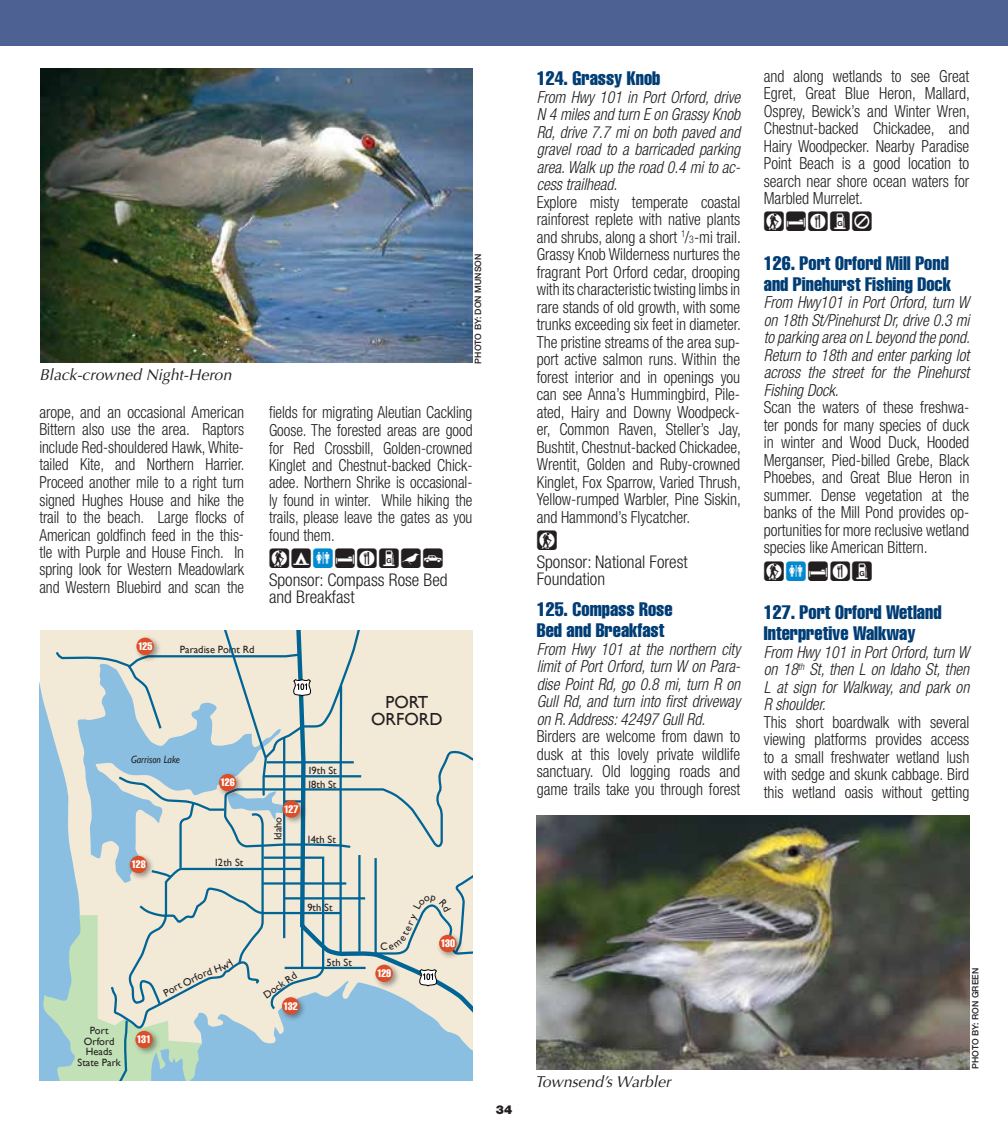
<style>
.page{position:relative;width:1008px;height:1134px;background:#fff}
.page>*{position:absolute;margin:0;border:0;box-sizing:border-box;transform-origin:0 0}
.t1{font:24.5px "Birdfont 3";letter-spacing:.06em;color:#231f20}
.t2{font:extra-condensed 19.25px/21px "Helvetica";color:#003d75}
.t3{font:300 condensed 17.5px/17.5px "Helvetica Neue";color:#231f20}
.t4{font:17.5px/17.5px "Gill Sans";color:#231f20;text-align:center}
.t5{font:300 condensed 16.62px/17.5px "Helvetica Neue";letter-spacing:-.005em;color:#231f20;text-align:justify;scale:.95 1}
.t6{font:italic 300 condensed 16.62px/17.5px "Helvetica Neue";letter-spacing:-.005em;color:#231f20;text-align:justify;scale:.95 1}
.t7{font:300 condensed 16.62px/17.5px "Helvetica Neue";letter-spacing:-.005em;color:#231f20;text-align:justify;scale:.93 1}
.t8{font:italic 15.75px "Optima";color:#231f20}
.t9{font:900 12.25px "Helvetica Neue";color:#231f20}
.t10{font:extra-condensed 10.67px "Helvetica";letter-spacing:-.03em;color:#fff}
.t11{font:10.5px/10.5px "Gill Sans";color:#231f20;text-align:center}
.t12{font:italic 10.5px "Gill Sans";color:#231f20;scale:.9 1}
.t13{font:500 8.75px "Helvetica Neue";color:#231f20}
.s1{color:#0089cf}
.s2{font-size:10.5px}
</style>
<div class="page">
<div style="left:0;top:0;width:1008px;height:46px;background:#4d6292"></div>
<img style="left:537px;top:815px;width:432px;height:255px">
<img style="left:41px;top:69px;width:431px;height:294px">
<svg style="left:41px;top:630px;width:431px;height:450px;background:#c7d4d1"></svg>
<p class="t8" style="left:39px;top:366px;width:194px">Black-crowned Night-Heron</p>
<p class="t13" style="left:473px;top:364px;width:111px;rotate:-90deg">PHOTO BY: Don Munson</p>
<p class="t5" style="left:39px;top:403px;width:218px">arope, and an occasional American Bittern also use the area. Raptors include Red-shouldered Hawk, White&shy;tailed Kite, and Northern Harrier.<br>Proceed another mile to a right turn signed Hughes House and hike the trail to the beach. Large flocks of American goldfinch feed in the this&shy;tle with Purple and House Finch. In spring look for Western Meadowlark and Western Bluebird and scan the</p>
<p class="t7" style="left:269px;top:404px;width:220px">fields for migrating Aleutian Cackling Goose. The forested areas are good for Red Crossbill, Golden-crowned Kinglet and Chestnut-backed Chick&shy;adee. Northern Shrike is occasional&shy;ly found in winter. While hiking the trails, please leave the gates as you found them.</p>
<h1 class="t1" style="left:269px;top:545px;width:176px">AB<span class="s1">C</span>EFGHK</h1>
<p class="t3" style="left:269px;top:571px;width:180px">Sponsor: Compass Rose Bed and Breakfast</p>
<p class="t10" style="left:138px;top:640px;width:16px">125</p>
<p class="t11" style="left:180px;top:644px;width:76px">Paradise Point Rd</p>
<p class="t12" style="left:131px;top:754px;width:56px">Garrison Lake</p>
<p class="t10" style="left:131px;top:858px;width:16px">128</p>
<p class="t10" style="left:221px;top:776px;width:16px">126</p>
<p class="t11" style="left:214px;top:857px;width:31px">12th St</p>
<p class="t11" style="left:78px;top:1025px;width:45px">Port<br>Orford<br>Heads<br>State Park</p>
<p class="t10" style="left:137px;top:1033px;width:16px">131</p>
<p class="t11" style="left:175px;top:981px;width:23px;rotate:-27deg">tOrf</p>
<p class="t10" style="left:284px;top:802px;width:16px">127</p>
<p class="t11" style="left:273px;top:840px;width:25px;rotate:-90deg">Idaho</p>
<p class="t11" style="left:307px;top:765px;width:31px">19th St</p>
<p class="t11" style="left:307px;top:779px;width:31px">18th St</p>
<p class="t11" style="left:307px;top:834px;width:31px">14th St</p>
<p class="t11" style="left:307px;top:902px;width:27px">9th St</p>
<p class="t11" style="left:261px;top:991px;width:39px;rotate:-34deg">Dock Rd</p>
<p class="t10" style="left:284px;top:999px;width:16px">132</p>
<p class="t11" style="left:327px;top:957px;width:27px">5th St</p>
<p class="t4" style="left:371px;top:693px;width:73px">PORT<br>ORFORD</p>
<p class="t10" style="left:377px;top:967px;width:16px">129</p>
<p class="t10" style="left:441px;top:937px;width:16px">130</p>
<p class="t9" style="left:496px;top:1102px;width:18px">34</p>
<p class="t2" style="left:537px;top:68px;width:125px">124. Grassy Knob</p>
<p class="t6" style="left:537px;top:88px;width:216px">From Hwy 101 in Port Orford, drive N 4 miles and turn E on Grassy Knob Rd, drive 7.7 mi on both paved and gravel road to a barricaded parking area. Walk up the road 0.4 mi to ac&shy;cess trailhead.</p>
<p class="t5" style="left:537px;top:193px;width:216px">Explore misty temperate coastal rainforest replete with native plants and shrubs, along a short <sup>1</sup>/<span class="s2">3</span>-mi trail.<br>Grassy Knob Wilderness nurtures the fragrant Port Orford cedar, drooping with its characteristic twisting limbs in rare stands of old growth, with some trunks exceeding six feet in diameter.<br>The pristine streams of the area sup&shy;port active salmon runs. Within the forest interior and in openings you can see Anna’s Hummingbird, Pile&shy;ated, Hairy and Downy Woodpeck&shy;er, Common Raven, Steller’s Jay, Bushtit, Chestnut-backed Chickadee, Wrentit, Golden and Ruby-crowned Kinglet, Fox Sparrow, Varied Thrush, Yellow-rumped Warbler, Pine Siskin, and Hammond’s Flycatcher.</p>
<h1 class="t1" style="left:537px;top:527px;width:22px">A</h1>
<p class="t3" style="left:537px;top:553px;width:152px">Sponsor: National Forest<br>Foundation</p>
<p class="t2" style="left:537px;top:599px;width:137px">125. Compass Rose<br>Bed and Breakfast</p>
<p class="t6" style="left:537px;top:640px;width:216px">From Hwy 101 at the northern city limit of Port Orford, turn W on Para&shy;dise Point Rd, go 0.8 mi, turn R on Gull Rd, and turn into first driveway on R. Address: 42497 Gull Rd.</p>
<p class="t5" style="left:537px;top:728px;width:216px">Birders are welcome from dawn to dusk at this lovely private wildlife sanctuary. Old logging roads and game trails take you through forest</p>
<p class="t5" style="left:764px;top:67px;width:218px">and along wetlands to see Great Egret, Great Blue Heron, Mallard, Osprey, Bewick’s and Winter Wren, Chestnut-backed Chickadee, and Hairy Woodpecker. Nearby Paradise Point Beach is a good location to search near shore ocean waters for Marbled Murrelet.</p>
<h1 class="t1" style="left:764px;top:208px;width:110px">AEFGL</h1>
<p class="t2" style="left:764px;top:252px;width:189px">126. Port Orford Mill Pond and Pinehurst Fishing Dock</p>
<p class="t6" style="left:764px;top:294px;width:218px">From Hwy101 in Port Orford, turn W on 18th St/Pinehurst Dr, drive 0.3 mi to parking area on L beyond the pond.<br>Return to 18th and enter parking lot across the street for the Pinehurst Fishing Dock.</p>
<p class="t5" style="left:764px;top:399px;width:218px">Scan the waters of these freshwa&shy;ter ponds for many species of duck in winter and Wood Duck, Hooded Merganser, Pied-billed Grebe, Black Phoebes, and Great Blue Heron in summer. Dense vegetation at the banks of the Mill Pond provides op&shy;portunities for more reclusive wetland species like American Bittern.</p>
<h1 class="t1" style="left:764px;top:558px;width:110px">A<span class="s1">C</span>EFG</h1>
<p class="t2" style="left:764px;top:601px;width:179px">127. Port Orford Wetland<br>Interpretive Walkway</p>
<p class="t6" style="left:764px;top:643px;width:218px">From Hwy 101 in Port Orford, turn W on 18<sup>th</sup> St, then L on Idaho St, then L at sign for Walkway, and park on R shoulder.</p>
<p class="t5" style="left:764px;top:713px;width:218px">This short boardwalk with several viewing platforms provides access to a small freshwater wetland lush with sedge and skunk cabbage. Bird this wetland oasis without getting</p>
<p class="t8" style="left:535px;top:1073px;width:137px">Townsend’s Warbler</p>
<p class="t13" style="left:970px;top:1069px;width:102px;rotate:-90deg">PHOTO BY: Ron Green</p>
</div>
